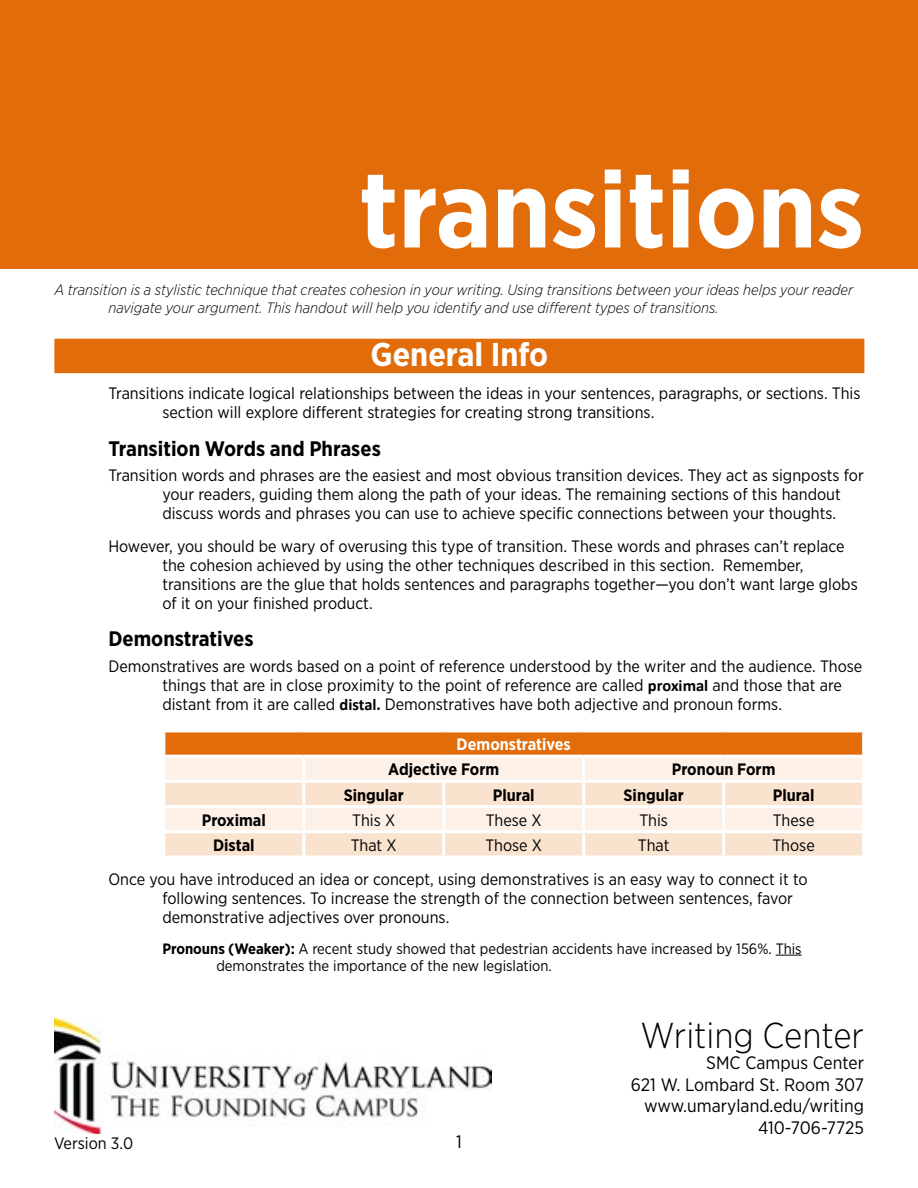
<style>
.page{position:relative;width:918px;height:1188px;background:#fff}
.page>*{position:absolute;margin:0;border:0;box-sizing:border-box;transform-origin:0 0}
.t1{font:700 108px "Gotham Narrow";color:#fff}
.t2{font:300 36px "Gotham Narrow";color:#000}
.t3{font:700 33px "Gotham Narrow";color:#fff}
.t4{font:700 21px "Gotham Narrow";color:#000}
.t5{font:18px/21.6px "Gotham Narrow";color:#000;text-align:right}
.t6{font:16.5px/18.9px "Gotham Narrow";color:#000}
.t7{font:700 16.5px "Gotham Narrow";color:#000}
.t8{font:700 16.5px "Gotham Narrow";color:#fff}
.t9{font:italic 300 15px/17.2px "Gotham Narrow";color:#000}
.t10{font:15px/17.2px "Gotham Narrow";color:#000}
.s1{font-family:"Calibri";font-weight:700}
.s2{font-weight:700}
</style>
<div class="page">
<div style="left:1px;top:0;width:917px;height:268px;background:#e36c0a"></div>
<img style="left:54px;top:1019px;width:438px;height:115px">
<div style="left:54px;top:339px;width:810px;height:34px;background:#e36c0a"></div>
<svg style="left:776px;top:955px;width:26px;height:1px"></svg>
<div style="left:164px;top:731px;width:700px;height:25px;background:#e36c0a"></div>
<div style="left:165px;top:758px;width:697px;height:22px;background:#fcf0e7"></div>
<svg style="left:165px;top:783px;width:697px;height:72px;background:#fae6d6"></svg>
<hr style="left:162px;top:729px;width:142px;height:3px;background:#fff">
<hr style="left:162px;top:732px;width:3px;height:23px;background:#fff">
<hr style="left:304px;top:729px;width:140px;height:3px;background:#fff">
<hr style="left:444px;top:729px;width:140px;height:3px;background:#fff">
<hr style="left:584px;top:729px;width:140px;height:3px;background:#fff">
<hr style="left:724px;top:729px;width:141px;height:3px;background:#fff">
<hr style="left:862px;top:732px;width:3px;height:23px;background:#fff">
<hr style="left:162px;top:755px;width:142px;height:3px;background:#fff">
<hr style="left:304px;top:755px;width:140px;height:3px;background:#fff">
<hr style="left:302px;top:758px;width:3px;height:22px;background:#fff">
<hr style="left:444px;top:755px;width:140px;height:3px;background:#fff">
<hr style="left:584px;top:755px;width:140px;height:3px;background:#fff">
<hr style="left:582px;top:758px;width:3px;height:22px;background:#fff">
<hr style="left:724px;top:755px;width:141px;height:3px;background:#fff">
<hr style="left:302px;top:783px;width:3px;height:22px;background:#fff">
<hr style="left:442px;top:783px;width:3px;height:22px;background:#fff">
<hr style="left:582px;top:783px;width:3px;height:22px;background:#fff">
<hr style="left:722px;top:783px;width:3px;height:22px;background:#fff">
<hr style="left:162px;top:805px;width:142px;height:3px;background:#fff">
<hr style="left:304px;top:805px;width:140px;height:3px;background:#fff">
<hr style="left:302px;top:808px;width:3px;height:22px;background:#fff">
<hr style="left:444px;top:805px;width:140px;height:3px;background:#fff">
<hr style="left:442px;top:808px;width:3px;height:22px;background:#fff">
<hr style="left:584px;top:805px;width:140px;height:3px;background:#fff">
<hr style="left:582px;top:808px;width:3px;height:22px;background:#fff">
<hr style="left:724px;top:805px;width:141px;height:3px;background:#fff">
<hr style="left:722px;top:808px;width:3px;height:22px;background:#fff">
<hr style="left:162px;top:830px;width:142px;height:3px;background:#fff">
<hr style="left:304px;top:830px;width:140px;height:3px;background:#fff">
<hr style="left:302px;top:833px;width:3px;height:22px;background:#fff">
<hr style="left:444px;top:830px;width:140px;height:3px;background:#fff">
<hr style="left:442px;top:833px;width:3px;height:22px;background:#fff">
<hr style="left:584px;top:830px;width:140px;height:3px;background:#fff">
<hr style="left:582px;top:833px;width:3px;height:22px;background:#fff">
<hr style="left:724px;top:830px;width:141px;height:3px;background:#fff">
<hr style="left:722px;top:833px;width:3px;height:22px;background:#fff">
<h1 class="t1" style="left:359px;top:140px;width:506px">transitions</h1>
<p class="t9" style="left:108px;top:281px;width:746px;text-indent:-54px">A transition is a stylistic technique that creates cohesion in your writing. Using transitions between your ideas helps your reader navigate your argument. This handout will help you identify and use different types of transitions.</p>
<h3 class="t3" style="left:371px;top:334px;width:179px">General Info</h3>
<p class="t6" style="left:162px;top:383px;width:700px;text-indent:-54px">Transitions indicate logical relationships between the ideas in your sentences, paragraphs, or sections. This section will explore different strategies for creating strong transitions.</p>
<p class="t4" style="left:108px;top:435px;width:274px">Transition Words and Phrases</p>
<p class="t6" style="left:162px;top:466px;width:703px;text-indent:-54px">Transition words and phrases are the easiest and most obvious transition devices. They act as signposts for your readers, guiding them along the path of your ideas. The remaining sections of this handout discuss words and phrases you can use to achieve specific connections between your thoughts.</p>
<p class="t6" style="left:162px;top:536px;width:697px;text-indent:-54px">However, you should be wary of overusing this type of transition. These words and phrases can’t replace the cohesion achieved by using the other techniques described in this section. Remember, transitions are the glue that holds sentences and paragraphs together—you don’t want large globs of it on your finished product.</p>
<p class="t4" style="left:108px;top:625px;width:147px">Demonstratives</p>
<p class="t6" style="left:162px;top:656px;width:702px;text-indent:-54px">Demonstratives are words based on a point of reference understood by the writer and the audience. Those things that are in close proximity to the point of reference are called <span class="s1">proximal</span> and those that are distant from it are called <span class="s1">distal.</span> Demonstratives have both adjective and pronoun forms.</p>
<p class="t8" style="left:457px;top:734px;width:116px">Demonstratives</p>
<p class="t7" style="left:388px;top:759px;width:113px">Adjective Form</p>
<p class="t7" style="left:672px;top:759px;width:105px">Pronoun Form</p>
<p class="t7" style="left:344px;top:784px;width:62px">Singular</p>
<p class="t7" style="left:493px;top:784px;width:43px">Plural</p>
<p class="t7" style="left:624px;top:784px;width:62px">Singular</p>
<p class="t7" style="left:773px;top:784px;width:43px">Plural</p>
<p class="t7" style="left:202px;top:809px;width:66px">Proximal</p>
<p class="t6" style="left:352px;top:810px;width:44px">This X</p>
<p class="t6" style="left:486px;top:810px;width:58px">These X</p>
<p class="t6" style="left:639px;top:810px;width:30px">This</p>
<p class="t6" style="left:773px;top:810px;width:43px">These</p>
<p class="t7" style="left:213px;top:835px;width:43px">Distal</p>
<p class="t6" style="left:351px;top:835px;width:48px">That X</p>
<p class="t6" style="left:485px;top:835px;width:58px">Those X</p>
<p class="t6" style="left:638px;top:835px;width:33px">That</p>
<p class="t6" style="left:108px;top:828px;width:708px;line-height:33.9px;text-indent:664px">Those<br>Once you have introduced an idea or concept, using demonstratives is an easy way to connect it to</p>
<p class="t6" style="left:162px;top:888px;width:632px">following sentences. To increase the strength of the connection between sentences, favor demonstrative adjectives over pronouns.</p>
<p class="t10" style="left:216px;top:939px;width:587px;text-indent:-54px"><span class="s2">Pronouns (Weaker):</span> A recent study showed that pedestrian accidents have increased by 156%. This demonstrates the importance of the new legislation.</p>
<p class="t6" style="left:54px;top:1134px;width:81px">Version 3.0</p>
<p class="t5" style="left:456px;top:1131px;width:7px">1</p>
<h2 class="t2" style="left:641px;top:1013px;width:225px">Writing Center</h2>
<p class="t5" style="left:631px;top:1052px;width:235px">SMC Campus Center<br>621 W. Lombard St. Room 307 www.umaryland.edu/writing<br>410-706-7725</p>
</div>
